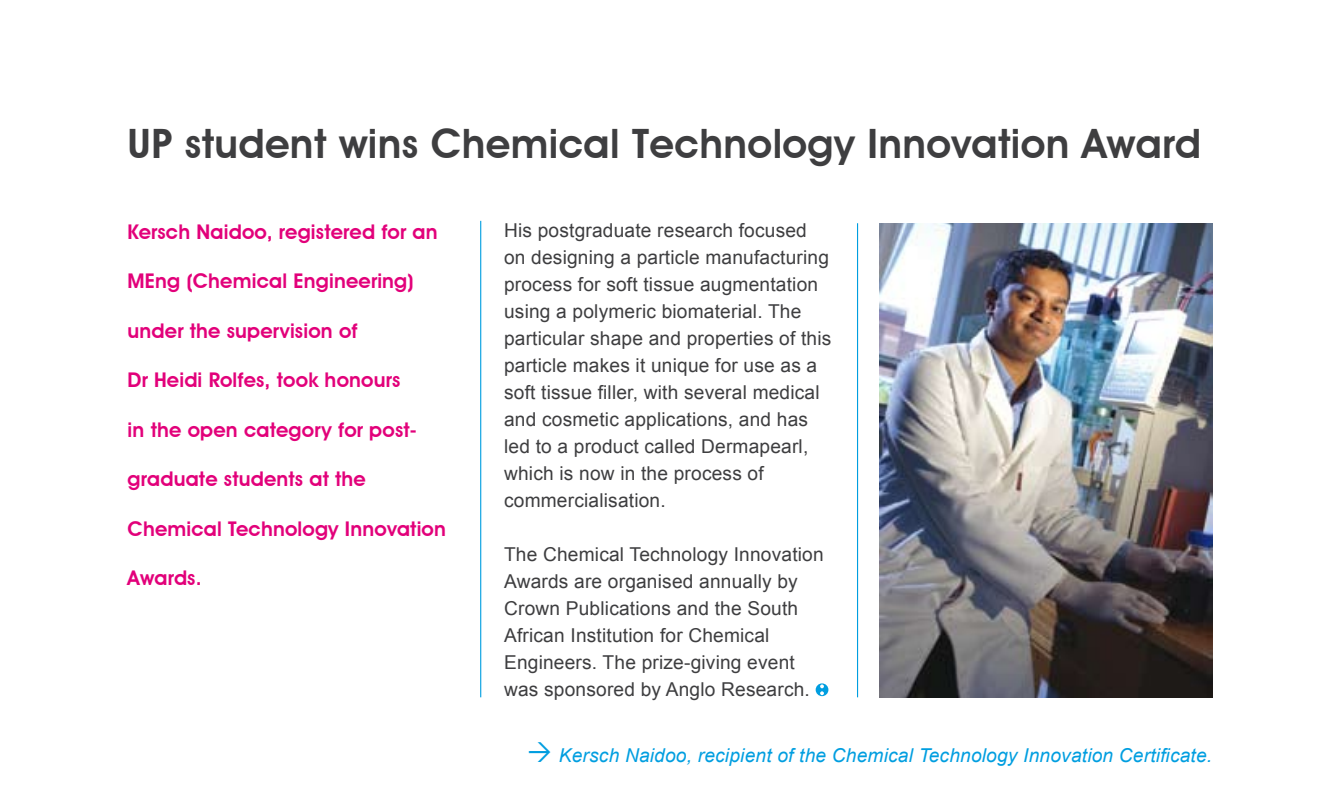
<style>
.page{position:relative;width:1340px;height:801px;background:#fff}
.page>*{position:absolute;margin:0;border:0;box-sizing:border-box;transform-origin:0 0}
.t1{font:600 40.5px "Avant Garde IT Cby BT";letter-spacing:.01em;color:#3e3e40}
.t2{font:600 20.25px "Avant Garde IT Cby BT";letter-spacing:.01em;color:#e2007a}
.t3{font:19.12px/27px "Arial";letter-spacing:.01em;color:#3e3e40}
.t4{font:italic 19.12px "Arial";letter-spacing:.01em;color:#009ee0}
</style>
<div class="page">
<hr style="left:480px;top:221px;width:1px;height:476px;background:#009ee0">
<hr style="left:857px;top:223px;width:1px;height:474px;background:#009ee0">
<img style="left:879px;top:223px;width:333px;height:474px">
<svg style="left:815px;top:683px;width:13px;height:13px"></svg>
<svg style="left:820px;top:684px;width:4px;height:11px"></svg>
<h1 class="t1" style="left:128px;top:120px;width:1074px">UP student wins Chemical Technology Innovation Award</h1>
<p class="t2" style="left:128px;top:219px;width:311px">Kersch Naidoo, registered for an</p>
<p class="t2" style="left:128px;top:269px;width:287px">MEng (Chemical Engineering)</p>
<p class="t2" style="left:128px;top:318px;width:231px">under the supervision of</p>
<p class="t2" style="left:128px;top:368px;width:274px">Dr Heidi Rolfes, took honours</p>
<p class="t2" style="left:128px;top:417px;width:291px">in the open category for post-</p>
<p class="t2" style="left:128px;top:467px;width:240px">graduate students at the</p>
<p class="t2" style="left:128px;top:516px;width:320px">Chemical Technology Innovation</p>
<p class="t2" style="left:128px;top:566px;width:75px">Awards.</p>
<p class="t3" style="left:504px;top:217px;width:329px">His postgraduate research focused on designing a particle manufacturing process for soft tissue augmentation using a polymeric biomaterial. The particular shape and properties of this particle makes it unique for use as a soft tissue filler, with several medical and cosmetic applications, and has led to a product called Dermapearl, which is now in the process of commercialisation.</p>
<p class="t3" style="left:504px;top:541px;width:321px">The Chemical Technology Innovation Awards are organised annually by Crown Publications and the South African Institution for Chemical Engineers. The prize-giving event was sponsored by Anglo Research.</p>
<p class="t4" style="left:559px;top:743px;width:655px">Kersch Naidoo, recipient of the Chemical Technology Innovation Certificate.</p>
</div>
